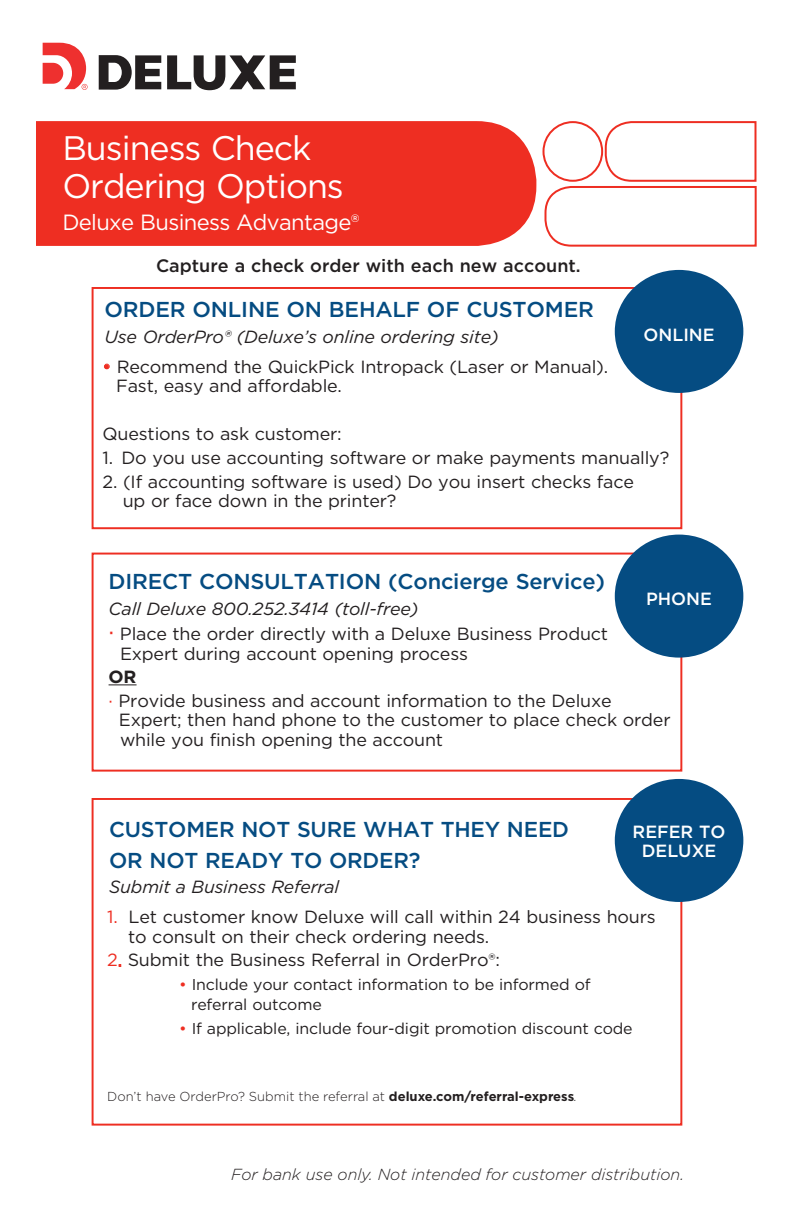
<style>
.page{position:relative;width:792px;height:1224px;background:#fff}
.page>*{position:absolute;margin:0;border:0;box-sizing:border-box;transform-origin:0 0}
.t1{font:34px/38px "Gotham";letter-spacing:-.03em;color:#fff}
.t2{font:22px "Gotham";letter-spacing:-.03em;color:#fff}
.t3{font:500 21.6px/31.4px "Gotham";letter-spacing:-.01em;color:#054c82}
.t4{font:500 18px "Gotham";color:#231f20}
.t5{font:17.6px/19.6px "Gotham";letter-spacing:-.01em;color:#231f20}
.t6{font:italic 17.6px "Gotham";letter-spacing:-.01em;color:#231f20}
.t7{font:500 17.6px/19.6px "Gotham";color:#fff;text-align:center}
.t8{font:italic 300 16px "Gotham";color:#231f20}
.t9{font:15.6px/19.6px "Gotham";letter-spacing:-.01em;color:#231f20}
.t10{font:300 13px "Gotham";color:#231f20}
.s1{color:#ee2e22}
.s2{font-style:italic}
.s3{font-size:23.6px;color:#ee2e22}
.s4{font-weight:700}
</style>
<div class="page">
<div style="left:36px;top:121px;width:500px;height:125px;background:#ee2e22"></div>
<svg style="left:544px;top:121px;width:213px;height:126px"></svg>
<div style="left:544px;top:122px;width:58px;height:59px;background:#fff;border-radius:50%"></div>
<div style="left:543px;top:121px;width:60px;height:61px;border:2px solid #ee2e22;border-radius:50%"></div>
<svg style="left:105px;top:364px;width:4px;height:5px"></svg>
<svg style="left:99px;top:55px;width:62px;height:35px"></svg>
<svg style="left:167px;top:55px;width:129px;height:35px"></svg>
<svg style="left:43px;top:43px;width:45px;height:47px"></svg>
<div style="left:92px;top:287px;width:590px;height:242px;border:2px solid #ee2e22"></div>
<div style="left:615px;top:270px;width:128px;height:123px;background:#054c82;border-radius:50%"></div>
<div style="left:92px;top:553px;width:590px;height:219px;border:2px solid #ee2e22"></div>
<div style="left:615px;top:535px;width:128px;height:123px;background:#054c82;border-radius:50%"></div>
<div style="left:92px;top:798px;width:590px;height:328px;border:2px solid #ee2e22"></div>
<div style="left:615px;top:779px;width:128px;height:123px;background:#054c82;border-radius:50%"></div>
<svg style="left:109px;top:684px;width:28px;height:1px"></svg>
<h1 class="t1" style="left:62px;top:129px;width:283px">Business Check<br>Ordering Options</h1>
<p class="t2" style="left:62px;top:208px;width:299px">Deluxe Business Advantage®</p>
<p class="t4" style="left:156px;top:254px;width:426px">Capture a check order with each new account.</p>
<p class="t3" style="left:105px;top:294px;width:491px">ORDER ONLINE ON BEHALF OF CUSTOMER</p>
<p class="t6" style="left:105px;top:325px;width:396px">Use OrderPro® (Deluxe’s online ordering site)</p>
<p class="t5" style="left:116px;top:356px;width:494px;text-indent:-14px"><span class="s1">•</span> Recommend the QuickPick Intropack (Laser or Manual).<br>Fast, easy and affordable.</p>
<p class="t5" style="left:103px;top:424px;width:241px">Questions to ask customer:</p>
<p class="t5" style="left:103px;top:447px;width:568px">1. Do you use accounting software or make payments manually?</p>
<p class="t5" style="left:123px;top:471px;width:513px;text-indent:-20px">2. (If accounting software is used) Do you insert checks face up or face down in the printer?</p>
<p class="t7" style="left:643px;top:324px;width:73px">ONLINE</p>
<p class="t3" style="left:109px;top:565px;width:31px">Direct</p>
<p class="t3" style="left:199px;top:565px;width:32px">Consultation</p>
<p class="t3" style="left:388px;top:565px;width:218px">(Concierge Service)</p>
<p class="t5" style="left:109px;top:595px;width:501px;line-height:25.4px"><span class="s2">Call Deluxe 800.252.3414 (toll-free)<br></span><span class="s3">·</span> Place the order directly with a Deluxe Business Product</p>
<p class="t5" style="left:120px;top:643px;width:350px">Expert during account opening process</p>
<p class="t5" style="left:109px;top:665px;width:505px;line-height:23.6px"><span class="s4">OR<br></span><span class="s1">·</span> Provide business and account information to the Deluxe</p>
<p class="t5" style="left:119px;top:710px;width:553px">Expert; then hand phone to the customer to place check order while you finish opening the account</p>
<p class="t7" style="left:646px;top:589px;width:67px">PHONE</p>
<p class="t3" style="left:109px;top:813px;width:461px">CUSTOMER NOT SURE WHAT THEY NEED<br>OR NOT READY TO ORDER?</p>
<p class="t6" style="left:109px;top:876px;width:231px">Submit a Business Referral</p>
<p class="t5" style="left:128px;top:907px;width:529px;text-indent:-21px"><span class="s1">1.</span> Let customer know Deluxe will call within 24 business hours to consult on their check ordering needs.</p>
<p class="t5" style="left:107px;top:950px;width:394px"><span class="s1">2.</span> Submit the Business Referral in OrderPro®:</p>
<p class="t9" style="left:191px;top:975px;width:401px;text-indent:-12px"><span class="s1">•</span> Include your contact information to be informed of referral outcome</p>
<p class="t9" style="left:179px;top:1018px;width:455px"><span class="s1">•</span> If applicable, include four-digit promotion discount code</p>
<p class="t7" style="left:633px;top:821px;width:94px">REFER TO<br>DELUXE</p>
<p class="t10" style="left:107px;top:1088px;width:472px">Don’t have OrderPro? Submit the referral at <span class="s4">deluxe.com/referral-express</span><span class="s2">.</span></p>
<p class="t8" style="left:231px;top:1164px;width:454px">For bank use only. Not intended for customer distribution.</p>
</div>
